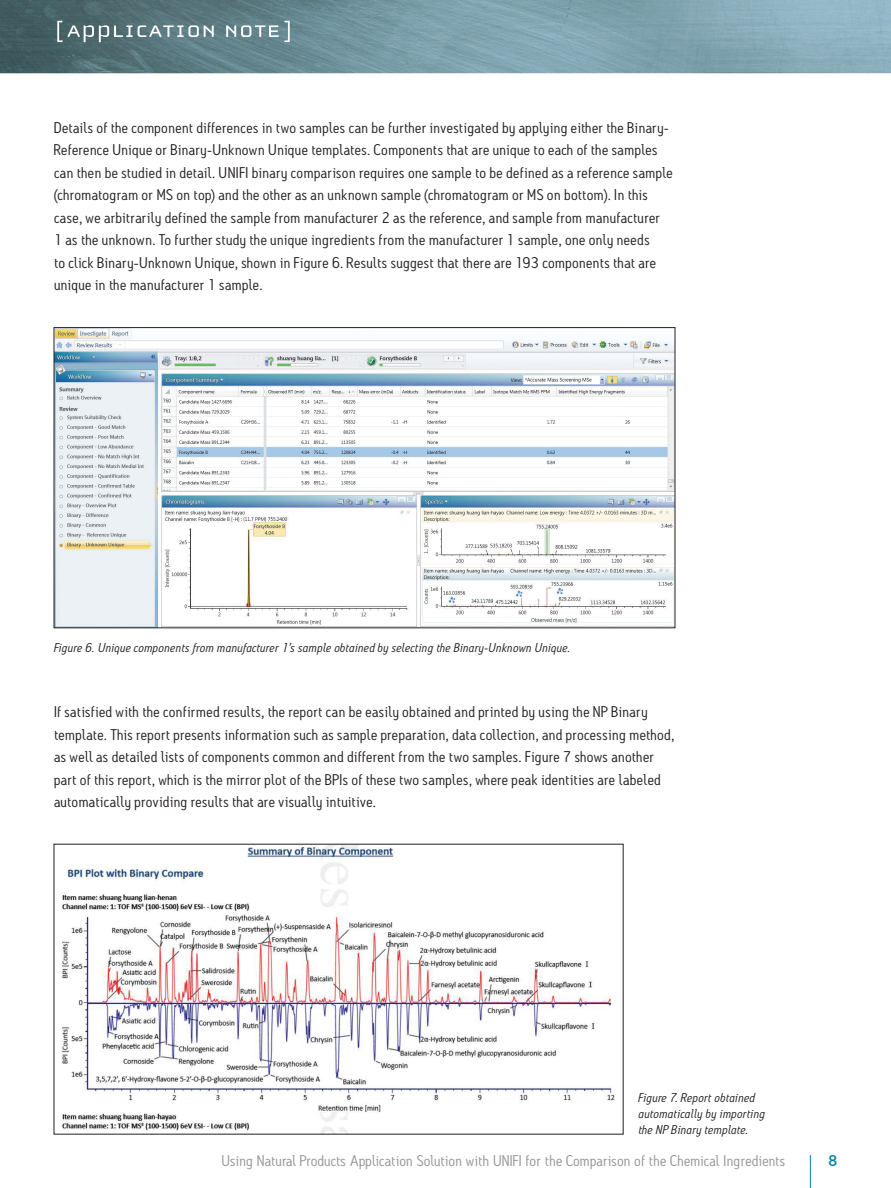
<style>
.page{position:relative;width:891px;height:1188px;background:#fff}
.page>*{position:absolute;margin:0;border:0;box-sizing:border-box;transform-origin:0 0}
.t1{font:15px/22.5px "Antitled OT";letter-spacing:.02em;color:#231f20;scale:1.05 1}
.t2{font:15px "Antitled OT";letter-spacing:.01em;color:#939598;scale:1.05 1}
.t3{font:500 15px "Antitled OT";color:#0083ad;scale:1.05 1}
.t4{font:italic 12.3px/15.8px "Antitled OT";letter-spacing:.02em;color:#231f20;scale:1.05 1}
</style>
<div class="page">
<hr style="left:810px;top:1155px;width:1px;height:33px;background:#0083ad">
<img style="left:0;top:0;width:891px;height:73px">
<svg style="left:57px;top:21px;width:157px;height:21px;background:#738b8f"></svg>
<svg style="left:226px;top:21px;width:64px;height:21px"></svg>
<img style="left:56px;top:329px;width:617px;height:297px">
<img style="left:62px;top:846px;width:553px;height:287px">
<p class="t1" style="left:54px;top:116px;width:591px">Details of the component differences in two samples can be further investigated by applying either the Binary-Reference Unique or Binary-Unknown Unique templates. Components that are unique to each of the samples can then be studied in detail. UNIFI binary comparison requires one sample to be defined as a reference sample (chromatogram or MS on top) and the other as an unknown sample (chromatogram or MS on bottom). In this case, we arbitrarily defined the sample from manufacturer 2 as the reference, and sample from manufacturer<br>1 as the unknown. To further study the unique ingredients from the manufacturer 1 sample, one only needs<br>to click Binary-Unknown Unique, shown in Figure 6. Results suggest that there are 193 components that are unique in the manufacturer 1 sample.</p>
<p class="t4" style="left:54px;top:640px;width:493px">Figure 6. Unique components from manufacturer 1’s sample obtained by selecting the Binary-Unknown Unique.</p>
<p class="t1" style="left:54px;top:701px;width:592px">If satisfied with the confirmed results, the report can be easily obtained and printed by using the NP Binary template. This report presents information such as sample preparation, data collection, and processing method, as well as detailed lists of components common and different from the two samples. Figure 7 shows another part of this report, which is the mirror plot of the BPIs of these two samples, where peak identities are labeled automatically providing results that are visually intuitive.</p>
<p class="t4" style="left:639px;top:1090px;width:122px">Figure 7. Report obtained automatically by importing the NP Binary template.</p>
<p class="t2" style="left:222px;top:1151px;width:538px">Using Natural Products Application Solution with UNIFI for the Comparison of the Chemical Ingredients</p>
<p class="t3" style="left:829px;top:1151px;width:10px">8</p>
</div>
